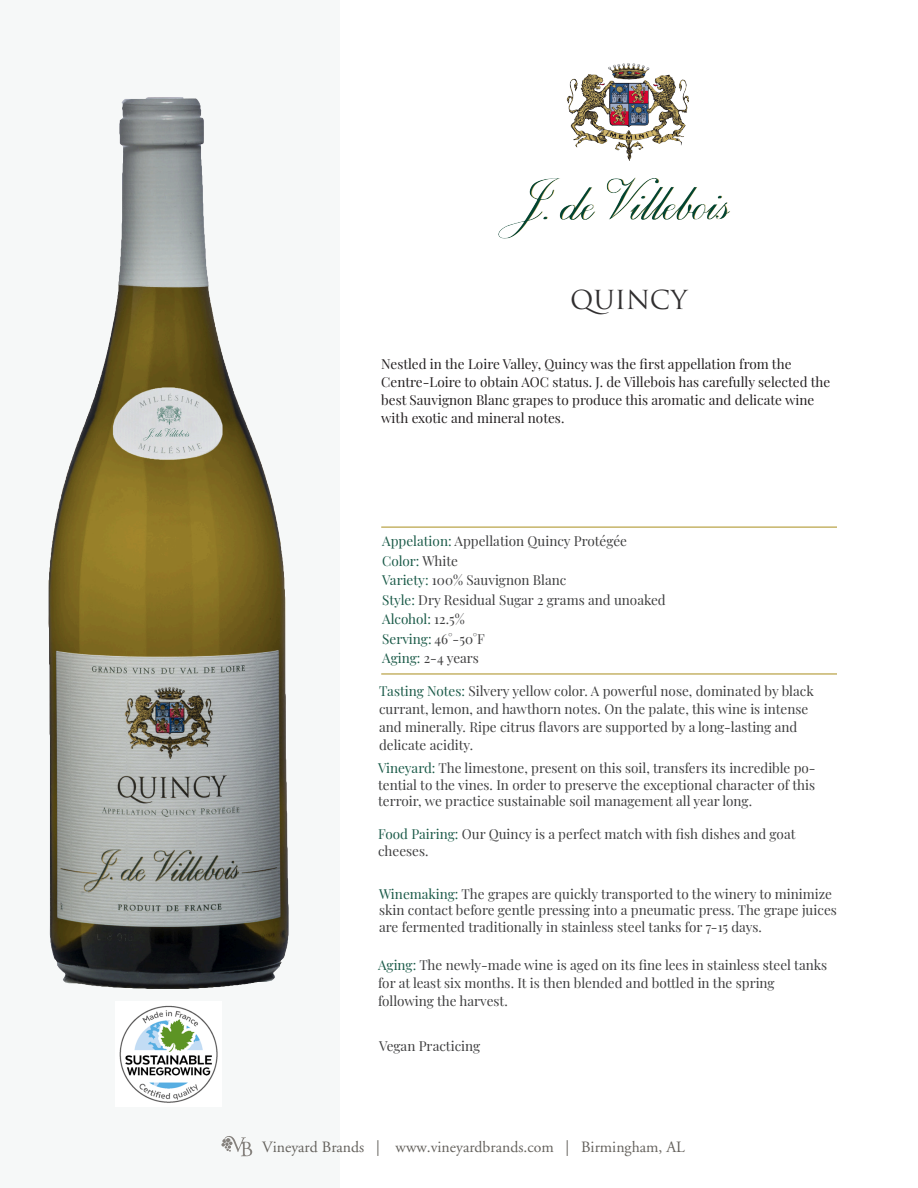
<style>
.page{position:relative;width:918px;height:1188px;background:#fff}
.page>*{position:absolute;margin:0;border:0;box-sizing:border-box;transform-origin:0 0}
.t1{font:25.5px "Trajan Pro";color:#312f30}
.t2{font:15.75px "Adobe Garamond";color:#65625d}
.t3{font:13.5px/16.5px "Playfair Display";color:#3e3e3f}
.t4{font:13.5px/18px "Playfair Display";color:#231f20}
.t5{font:13.5px "Playfair Display";color:#1a5a48}
.s1{color:#1a5a48}
.s2{color:#3e3e3f}
</style>
<div class="page">
<svg style="left:48px;top:97px;width:241px;height:1060px"></svg>
<svg style="left:221px;top:1134px;width:31px;height:22px"></svg>
<hr style="left:381px;top:527px;width:456px;height:1px;background:#a98e1d">
<hr style="left:381px;top:674px;width:456px;height:1px;background:#a98e1d">
<img style="left:608px;top:63px;width:42px;height:17px">
<img style="left:89px;top:97px;width:59px;height:315px">
<img style="left:116px;top:1001px;width:106px;height:106px">
<p class="t1" style="left:570px;top:284px;width:119px">QUINCY</p>
<p class="t4" style="left:381px;top:354px;width:451px">Nestled in the Loire Valley, Quincy was the first appellation from the<br>Centre-Loire to obtain AOC status. J. de Villebois has carefully selected the best Sauvignon Blanc grapes to produce this aromatic and delicate wine</p>
<p class="t4" style="left:381px;top:408px;width:185px">with exotic and mineral notes.</p>
<p class="t3" style="left:382px;top:532px;width:246px"><span class="s1">Appelation:</span> Appellation Quincy Protégée</p>
<p class="t5" style="left:382px;top:550px;width:77px">Color: <span class="s2">White</span></p>
<p class="t3" style="left:382px;top:571px;width:186px"><span class="s1">Variety:</span> 100% Sauvignon Blanc</p>
<p class="t3" style="left:382px;top:590px;width:285px"><span class="s1">Style:</span> Dry Residual Sugar 2 grams and unoaked</p>
<p class="t5" style="left:382px;top:609px;width:84px">Alcohol: <span class="s2">12.5%</span></p>
<p class="t5" style="left:382px;top:628px;width:104px">Serving: <span class="s2">46°-50°F</span></p>
<p class="t3" style="left:382px;top:649px;width:98px"><span class="s1">Aging:</span> 2-4 years</p>
<p class="t3" style="left:379px;top:680px;width:436px;line-height:18px"><span class="s1">Tasting Notes:</span> Silvery yellow color. A powerful nose, dominated by black currant, lemon, and hawthorn notes. On the palate, this wine is intense</p>
<p class="t3" style="left:379px;top:716px;width:420px;line-height:18px">and minerally. Ripe citrus flavors are supported by a long-lasting and delicate acidity.</p>
<p class="t3" style="left:378px;top:759px;width:439px;text-align:justify"><span class="s1">Vineyard:</span> The limestone, present on this soil, transfers its incredible po&shy;tential to the vines. In order to preserve the exceptional character of this terroir, we practice sustainable soil management all year long.</p>
<p class="t3" style="left:378px;top:825px;width:419px"><span class="s1">Food Pairing:</span> Our Quincy is a perfect match with fish dishes and goat cheeses.</p>
<p class="t3" style="left:379px;top:884px;width:459px"><span class="s1">Winemaking:</span> The grapes are quickly transported to the winery to minimize skin contact before gentle pressing into a pneumatic press. The grape juices are fermented traditionally in stainless steel tanks for 7-15 days.</p>
<p class="t3" style="left:378px;top:956px;width:451px"><span class="s1">Aging:</span> The newly-made wine is aged on its fine lees in stainless steel tanks</p>
<p class="t3" style="left:378px;top:974px;width:398px">for at least six months. It is then blended and bottled in the spring</p>
<p class="t3" style="left:378px;top:992px;width:131px">following the harvest.</p>
<p class="t3" style="left:379px;top:1036px;width:103px">Vegan Practicing</p>
<p class="t2" style="left:262px;top:1139px;width:424px">Vineyard Brands | www.vineyardbrands.com | Birmingham, AL</p>
</div>
